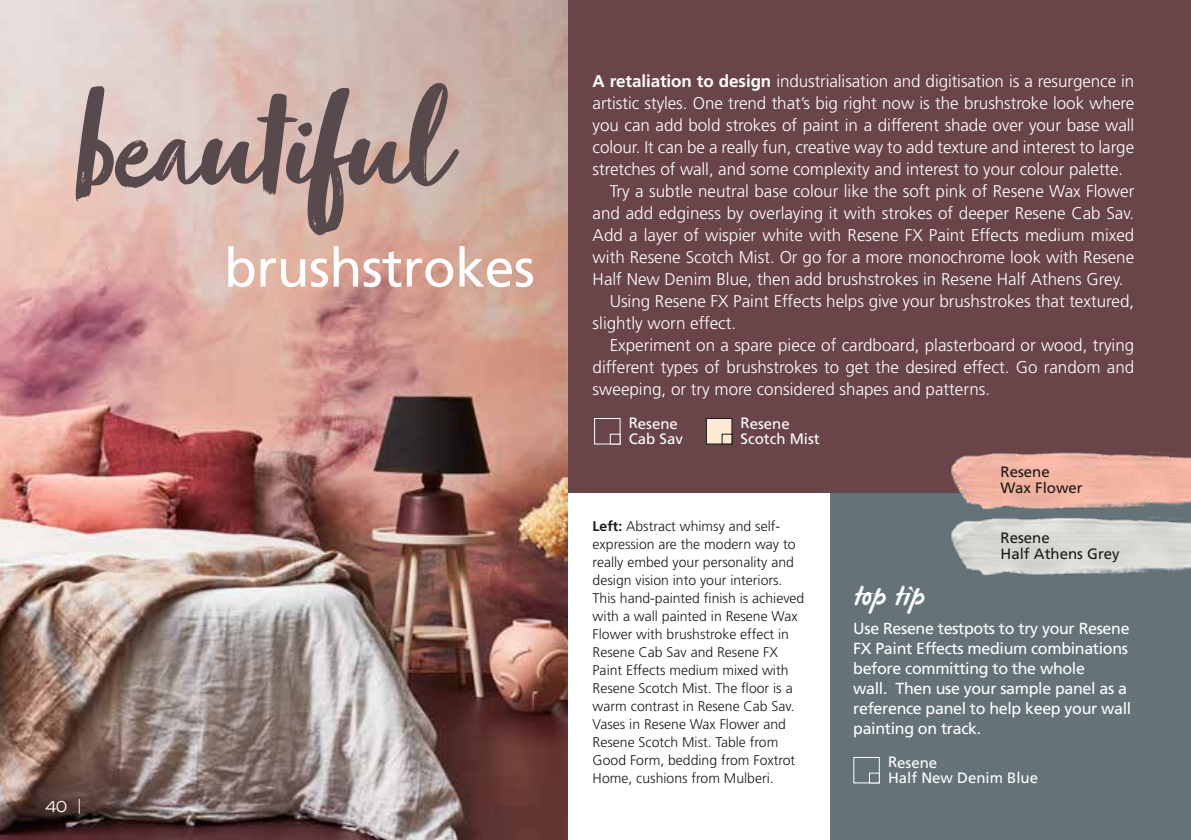
<style>
.page{position:relative;width:1191px;height:840px;background:#fff}
.page>*{position:absolute;margin:0;border:0;box-sizing:border-box;transform-origin:0 0}
.t1{font:140px "Zooja";letter-spacing:-.005em;color:#58494d}
.t2{font:53.8px "Frutiger LT Std";letter-spacing:-.01em;color:#fff}
.t3{font:30px "James Paul";letter-spacing:-.01em;color:#fff}
.t4{font:300 17px "Frutiger LT Std";color:#fff}
.t5{font:16px/20px "Frutiger";letter-spacing:-.02em;color:#fff}
.t6{font:15px/15px "Frutiger LT Std";color:#fff}
.t7{font:15px/16px "Frutiger LT Std";color:#1a1a18}
.t8{font:expanded 15px "Trade Gothic LH";color:#fff}
.t9{font:300 14px/18px "Frutiger LT Std";color:#1a1a18}
.s1{font-weight:700}
</style>
<div class="page">
<div style="left:831px;top:492px;width:360px;height:347px;background:#657379"></div>
<div style="left:567px;top:0;width:624px;height:492px;background:#694448"></div>
<img style="left:0;top:0;width:567px;height:839px">
<div style="left:594px;top:418px;width:26px;height:26px;background:#694448;border:1px solid #fff"></div>
<div style="left:610px;top:433px;width:10px;height:11px;background:#694448;border:1px solid #fff"></div>
<div style="left:706px;top:418px;width:26px;height:26px;background:#fcead4"></div>
<div style="left:706px;top:418px;width:26px;height:26px;border:1px solid #1a1a18"></div>
<img style="left:945px;top:451px;width:246px;height:125px">
<div style="left:853px;top:756px;width:26px;height:26px;background:#657379;border:1px solid #fff"></div>
<div style="left:869px;top:772px;width:10px;height:10px;background:#657379;border:1px solid #fff"></div>
<h1 class="t1" style="left:74px;top:77px;width:358px">beautiful</h1>
<h2 class="t2" style="left:224px;top:236px;width:312px">brushstrokes</h2>
<p class="t8" style="left:45px;top:796px;width:37px">40 |</p>
<p class="t4" style="left:592px;top:71px;width:543px"><span class="s1">A retaliation to design</span> industrialisation and digitisation is a resurgence in</p>
<p class="t4" style="left:592px;top:93px;width:543px">artistic styles. One trend that’s big right now is the brushstroke look where</p>
<p class="t4" style="left:592px;top:115px;width:543px">you can add bold strokes of paint in a different shade over your base wall</p>
<p class="t4" style="left:592px;top:137px;width:543px">colour. It can be a really fun, creative way to add texture and interest to large</p>
<p class="t4" style="left:592px;top:159px;width:532px">stretches of wall, and some complexity and interest to your colour palette.</p>
<p class="t4" style="left:609px;top:181px;width:526px">Try a subtle neutral base colour like the soft pink of Resene Wax Flower</p>
<p class="t4" style="left:592px;top:203px;width:543px">and add edginess by overlaying it with strokes of deeper Resene Cab Sav.</p>
<p class="t4" style="left:592px;top:225px;width:543px">Add a layer of wispier white with Resene FX Paint Effects medium mixed</p>
<p class="t4" style="left:592px;top:247px;width:543px">with Resene Scotch Mist. Or go for a more monochrome look with Resene</p>
<p class="t4" style="left:592px;top:269px;width:532px">Half New Denim Blue, then add brushstrokes in Resene Half Athens Grey.</p>
<p class="t4" style="left:609px;top:291px;width:526px">Using Resene FX Paint Effects helps give your brushstrokes that textured,</p>
<p class="t4" style="left:592px;top:313px;width:145px">slightly worn effect.</p>
<p class="t4" style="left:609px;top:335px;width:526px">Experiment on a spare piece of cardboard, plasterboard or wood, trying</p>
<p class="t4" style="left:592px;top:357px;width:543px">different types of brushstrokes to get the desired effect. Go random and</p>
<p class="t4" style="left:592px;top:379px;width:399px">sweeping, or try more considered shapes and patterns.</p>
<p class="t6" style="left:629px;top:416px;width:56px">Resene<br>Cab Sav</p>
<p class="t6" style="left:740px;top:416px;width:81px">Resene<br>Scotch Mist</p>
<p class="t9" style="left:592px;top:517px;width:213px"><span class="s1">Left:</span> Abstract whimsy and self&shy;expression are the modern way to really embed your personality and design vision into your interiors.<br>This hand-painted finish is achieved with a wall painted in Resene Wax<br>Flower with brushstroke effect in<br>Resene Cab Sav and Resene FX<br>Paint Effects medium mixed with<br>Resene Scotch Mist. The floor is a warm contrast in Resene Cab Sav.<br>Vases in Resene Wax Flower and<br>Resene Scotch Mist. Table from<br>Good Form, bedding from Foxtrot<br>Home, cushions from Mulberi.</p>
<p class="t7" style="left:1000px;top:464px;width:84px">Resene<br>Wax Flower</p>
<p class="t7" style="left:1000px;top:529px;width:121px">Resene<br>Half Athens Grey</p>
<h3 class="t3" style="left:853px;top:580px;width:73px">top tip</h3>
<p class="t5" style="left:853px;top:617px;width:280px">Use Resene testpots to try your Resene FX Paint Effects medium combinations before committing to the whole<br>wall. Then use your sample panel as a reference panel to help keep your wall painting on track.</p>
<p class="t6" style="left:888px;top:754px;width:152px">Resene<br>Half New Denim Blue</p>
</div>
